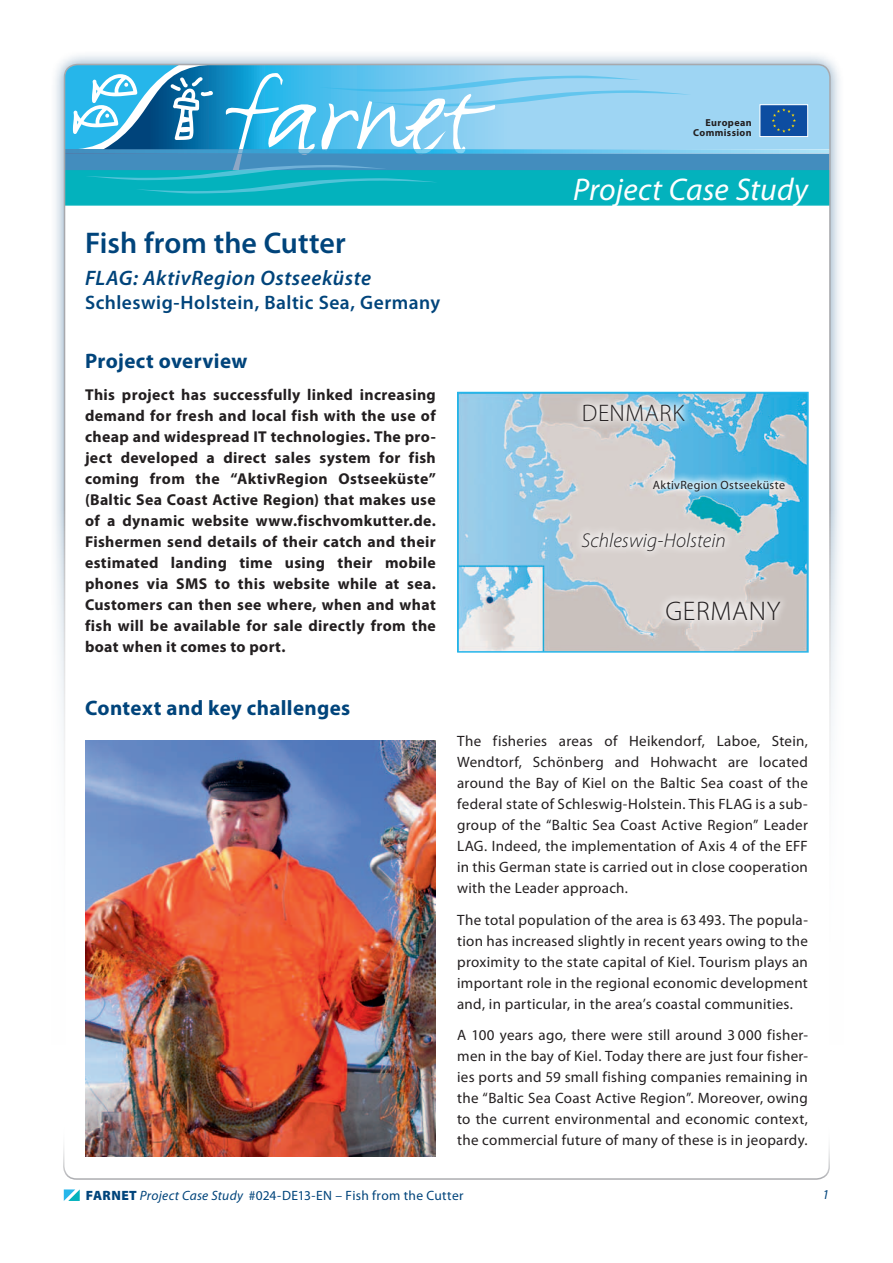
<style>
.page{position:relative;width:893px;height:1263px;background:#fff}
.page>*{position:absolute;margin:0;border:0;box-sizing:border-box;transform-origin:0 0}
.t1{font:italic 31.5px "Myriad Pro";letter-spacing:.005em;color:#fff}
.t2{font:600 30px "Myriad Pro";color:#00447b}
.t3{font:300 27px "Myriad Pro";color:#231f20}
.t4{font:300 24px "Myriad Pro";letter-spacing:.03em;color:#231f20}
.t5{font:700 21px "Myriad Pro";letter-spacing:.015em;color:#00447b}
.t6{font:italic 600 21px "Myriad Pro";letter-spacing:.025em;color:#00447b}
.t7{font:italic 300 19.95px "Myriad Pro";letter-spacing:.005em;color:#231f20}
.t8{font:600 19.5px "Myriad Pro";letter-spacing:.025em;color:#00447b}
.t9{font:700 15.75px/21px "Myriad Pro";letter-spacing:.025em;color:#231f20;text-align:justify}
.t10{font:15px/21px "Myriad Pro";letter-spacing:.02em;color:#231f20;text-align:justify}
.t11{font:13.5px "Myriad Pro";letter-spacing:.02em;color:#00447b}
.t12{font:italic 13.5px "Myriad Pro";color:#00447b}
.t13{font:12px "Myriad Pro";letter-spacing:.03em;color:#231f20}
.t14{font:700 10.05px/10.1px "Myriad Pro";letter-spacing:.035em;color:#231f20;text-align:right}
.s1{font-weight:900}
.s2{font-style:italic}
</style>
<div class="page">
<div style="left:49px;top:49px;width:796px;height:1166px;background:#00447b;opacity:.5"></div>
<div style="left:65px;top:65px;width:765px;height:1135px;background:#fff;border-radius:13px"></div>
<div style="left:691px;top:65px;width:139px;height:85px;background:#9ed5f3"></div>
<div style="left:65px;top:154px;width:765px;height:17px;background:#438dbe"></div>
<svg style="left:691px;top:150px;width:137px;height:4px"></svg>
<div style="left:65px;top:170px;width:765px;height:36px;background:#03b2bd;border:2px solid #03b2bd"></div>
<div style="left:0;top:510px;width:893px;height:753px;background:#fff"></div>
<svg style="left:65px;top:65px;width:626px;height:132px"></svg>
<svg style="left:63px;top:1146px;width:767px;height:34px"></svg>
<svg style="left:64px;top:1189px;width:16px;height:12px"></svg>
<img style="left:85px;top:741px;width:351px;height:416px">
<div style="left:760px;top:105px;width:48px;height:32px;background:#0d4da1"></div>
<svg style="left:772px;top:108px;width:24px;height:25px"></svg>
<div style="left:760px;top:104px;width:48px;height:33px;border:1px solid #fff"></div>
<img style="left:460px;top:395px;width:346px;height:255px">
<div style="left:457px;top:392px;width:352px;height:261px;border:2px solid #26b6ea"></div>
<svg style="left:645px;top:471px;width:148px;height:28px;background:#94cbe3"></svg>
<svg style="left:574px;top:523px;width:159px;height:36px;background:#ded9d7"></svg>
<svg style="left:575px;top:395px;width:118px;height:35px;background:#bed0d8"></svg>
<svg style="left:657px;top:592px;width:132px;height:37px;background:#dcd7d4"></svg>
<p class="t14" style="left:693px;top:117px;width:60px">European<br>Commission</p>
<h2 class="t2" style="left:85px;top:223px;width:262px">Fish from the Cutter</h2>
<h3 class="t6" style="left:85px;top:265px;width:288px">FLAG: AktivRegion Ostseeküste</h3>
<h3 class="t8" style="left:85px;top:290px;width:357px">Schleswig-Holstein, Baltic Sea, Germany</h3>
<h3 class="t5" style="left:85px;top:347px;width:164px">Project overview</h3>
<p class="t9" style="left:85px;top:383px;width:352px">This project has successfully linked increasing demand for fresh and local fish with the use of cheap and widespread IT technologies. The pro&shy;ject developed a direct sales system for fish coming from the “AktivRegion Ostseeküste” (Baltic Sea Coast Active Region) that makes use of a dynamic website www.fischvomkutter.de.<br>Fishermen send details of their catch and their estimated landing time using their mobile phones via SMS to this website while at sea.<br>Customers can then see where, when and what fish will be available for sale directly from the boat when it comes to port.</p>
<h1 class="t1" style="left:573px;top:170px;width:236px">Project Case Study</h1>
<h3 class="t4" style="left:582px;top:398px;width:104px">DENMARK</h3>
<p class="t13" style="left:653px;top:477px;width:134px">AktivRegion Ostseeküste</p>
<h3 class="t7" style="left:581px;top:528px;width:146px">Schleswig-Holstein</h3>
<h3 class="t3" style="left:665px;top:595px;width:35px">GERMAN</h3>
<h3 class="t3" style="left:767px;top:595px;width:15px">Y</h3>
<h3 class="t5" style="left:85px;top:694px;width:267px">Context and key challenges</h3>
<p class="t10" style="left:457px;top:730px;width:352px">The fisheries areas of Heikendorf, Laboe, Stein, Wendtorf, Schönberg and Hohwacht are located around the Bay of Kiel on the Baltic Sea coast of the federal state of Schleswig-Holstein. This FLAG is a sub&shy;group of the “Baltic Sea Coast Active Region” Leader LAG. Indeed, the implementation of Axis 4 of the EFF in this German state is carried out in close cooperation with the Leader approach.</p>
<p class="t10" style="left:457px;top:909px;width:352px">The total population of the area is 63 493. The popula&shy;tion has increased slightly in recent years owing to the proximity to the state capital of Kiel. Tourism plays an important role in the regional economic development and, in particular, in the area’s coastal communities.</p>
<p class="t10" style="left:457px;top:1024px;width:352px">A 100 years ago, there were still around 3 000 fisher&shy;men in the bay of Kiel. Today there are just four fisher&shy;ies ports and 59 small fishing companies remaining in the “Baltic Sea Coast Active Region”. Moreover, owing to the current environmental and economic context, the commercial future of many of these is in jeopardy.</p>
<p class="t11" style="left:86px;top:1187px;width:379px"><span class="s1">FARNET</span> <span class="s2">Project Case Study</span> #024-DE13-EN – Fish from the Cutter</p>
<p class="t12" style="left:822px;top:1186px;width:8px">1</p>
</div>
